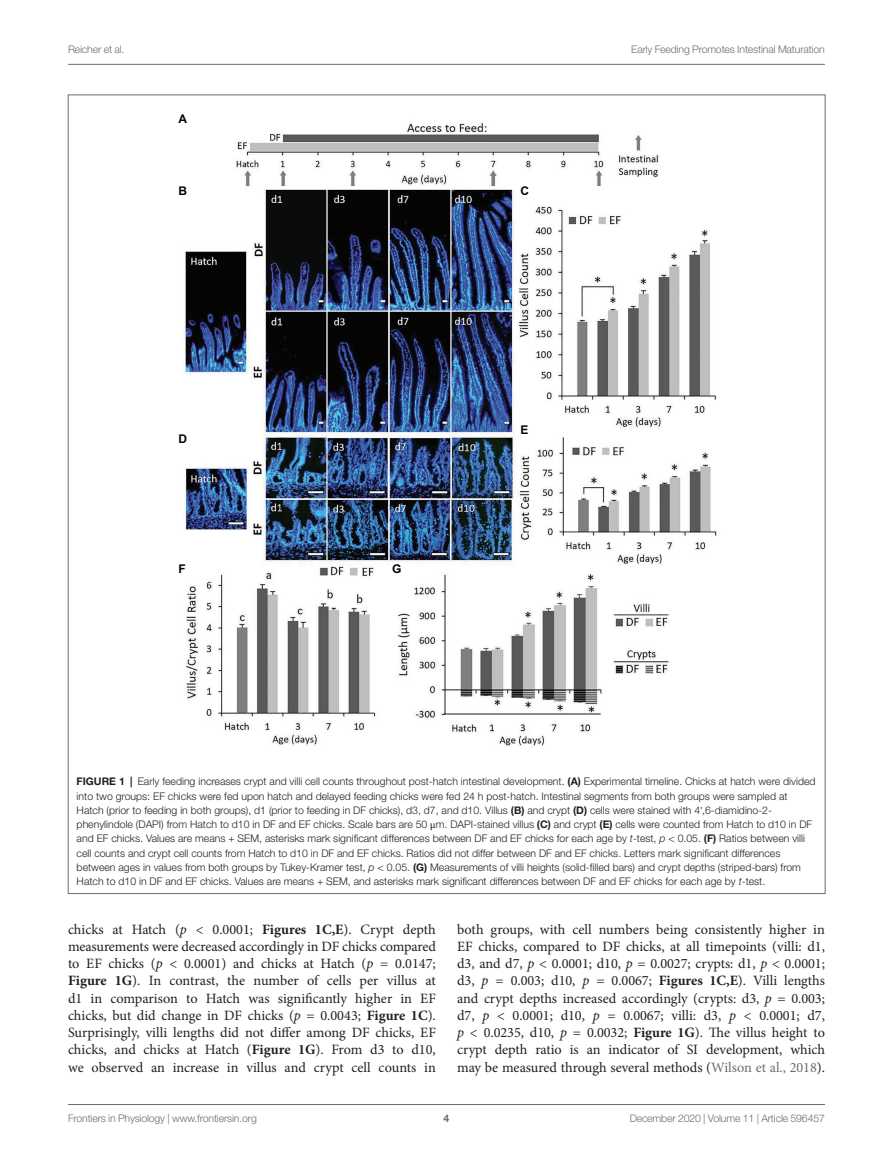
<style>
.page{position:relative;width:893px;height:1170px;background:#fff}
.page>*{position:absolute;margin:0;border:0;box-sizing:border-box;transform-origin:0 0}
.TEXT_FLUSH{font:14.25px/17.2px "Minion Pro";letter-spacing:-.005em;color:#231f20;text-align:justify}
.t1{font:700 12px "Arial";color:#040503}
.FIG_LEG{font:300 10.5px/14.2px "Helvetica Neue LT Std";color:#231f20}
.t2{font:300 10.5px "Helvetica Neue LT Std";letter-spacing:-.015em;color:#6c6d70}
.t3{font:700 10.5px "Helvetica Neue LT Std";color:#6c6d70}
.s1{font-weight:700}
.s2{font-family:"STIX General";font-weight:400}
.s3{font-style:italic}
.s4{color:#6c6d70}
</style>
<div class="page">
<hr style="left:68px;top:64px;width:757px;height:1px;background:#6c6d70">
<hr style="left:68px;top:1104px;width:757px;height:1px;background:#6c6d70">
<img style="left:183px;top:122px;width:534px;height:625px">
<p class="t2" style="left:68px;top:42px;width:58px">Reicher et al.</p>
<p class="t2" style="left:631px;top:42px;width:195px">Early Feeding Promotes Intestinal Maturation</p>
<p class="t1" style="left:178px;top:110px;width:10px">A</p>
<p class="t1" style="left:178px;top:182px;width:10px">B</p>
<p class="t1" style="left:520px;top:182px;width:10px">C</p>
<p class="t1" style="left:178px;top:430px;width:10px">D</p>
<p class="t1" style="left:178px;top:560px;width:9px">F</p>
<p class="t1" style="left:392px;top:560px;width:11px">G</p>
<p class="t1" style="left:520px;top:421px;width:10px">E</p>
<p class="FIG_LEG" style="left:77px;top:774px;width:740px"><span class="s1">FIGURE 1 |</span> Early feeding increases crypt and villi cell counts throughout post-hatch intestinal development. <span class="s1">(A)</span> Experimental timeline. Chicks at hatch were divided into two groups: EF chicks were fed upon hatch and delayed feeding chicks were fed 24 h post-hatch. Intestinal segments from both groups were sampled at Hatch (prior to feeding in both groups), d1 (prior to feeding in DF chicks), d3, d7, and d10. Villus <span class="s1">(B)</span> and crypt <span class="s1">(D)</span> cells were stained with 4<span class="s2">'</span>,6-diamidino-2- phenylindole (DAPI) from Hatch to d10 in DF and EF chicks. Scale bars are 50 <span class="s2">μ</span>m. DAPI-stained villus <span class="s1">(C)</span> and crypt <span class="s1">(E)</span> cells were counted from Hatch to d10 in DF and EF chicks. Values are means + SEM, asterisks mark significant differences between DF and EF chicks for each age by <span class="s3">t</span>-test, <span class="s3">p</span> &lt; 0.05. <span class="s1">(F)</span> Ratios between villi cell counts and crypt cell counts from Hatch to d10 in DF and EF chicks. Ratios did not differ between DF and EF chicks. Letters mark significant differences between ages in values from both groups by Tukey-Kramer test, <span class="s3">p</span> &lt; 0.05. <span class="s1">(G)</span> Measurements of villi heights (solid-filled bars) and crypt depths (striped-bars) from Hatch to d10 in DF and EF chicks. Values are means + SEM, and asterisks mark significant differences between DF and EF chicks for each age by <span class="s3">t</span>-test.</p>
<p class="TEXT_FLUSH" style="left:68px;top:920px;width:369px">chicks at Hatch (<span class="s3">p</span> &lt; 0.0001; <span class="s1">Figures 1C,E</span>). Crypt depth measurements were decreased accordingly in DF chicks compared to EF chicks (<span class="s3">p</span> &lt; 0.0001) and chicks at Hatch (<span class="s3">p</span> = 0.0147; <span class="s1">Figure 1G</span>). In contrast, the number of cells per villus at d1 in comparison to Hatch was significantly higher in EF chicks, but did change in DF chicks (<span class="s3">p</span> = 0.0043; <span class="s1">Figure 1C</span>).<br>Surprisingly, villi lengths did not differ among DF chicks, EF chicks, and chicks at Hatch (<span class="s1">Figure 1G</span>). From d3 to d10, we observed an increase in villus and crypt cell counts in</p>
<p class="TEXT_FLUSH" style="left:457px;top:920px;width:369px">both groups, with cell numbers being consistently higher in EF chicks, compared to DF chicks, at all timepoints (villi: d1, d3, and d7, <span class="s3">p</span> &lt; 0.0001; d10, <span class="s3">p</span> = 0.0027; crypts: d1, <span class="s3">p</span> &lt; 0.0001; d3, <span class="s3">p</span> = 0.003; d10, <span class="s3">p</span> = 0.0067; <span class="s1">Figures 1C,E</span>). Villi lengths and crypt depths increased accordingly (crypts: d3, <span class="s3">p</span> = 0.003; d7, <span class="s3">p</span> &lt; 0.0001; d10, <span class="s3">p</span> = 0.0067; villi: d3, <span class="s3">p</span> &lt; 0.0001; d7, <span class="s3">p</span> &lt; 0.0235, d10, <span class="s3">p</span> = 0.0032; <span class="s1">Figure 1G</span>). The villus height to crypt depth ratio is an indicator of SI development, which may be measured through several methods (<span class="s4">Wilson et al., 2018</span>).</p>
<p class="t2" style="left:68px;top:1111px;width:190px">Frontiers in Physiology | www.frontiersin.org</p>
<p class="t3" style="left:444px;top:1111px;width:7px">4</p>
<p class="t2" style="left:630px;top:1111px;width:197px">December 2020 | Volume 11 | Article 596457</p>
</div>
